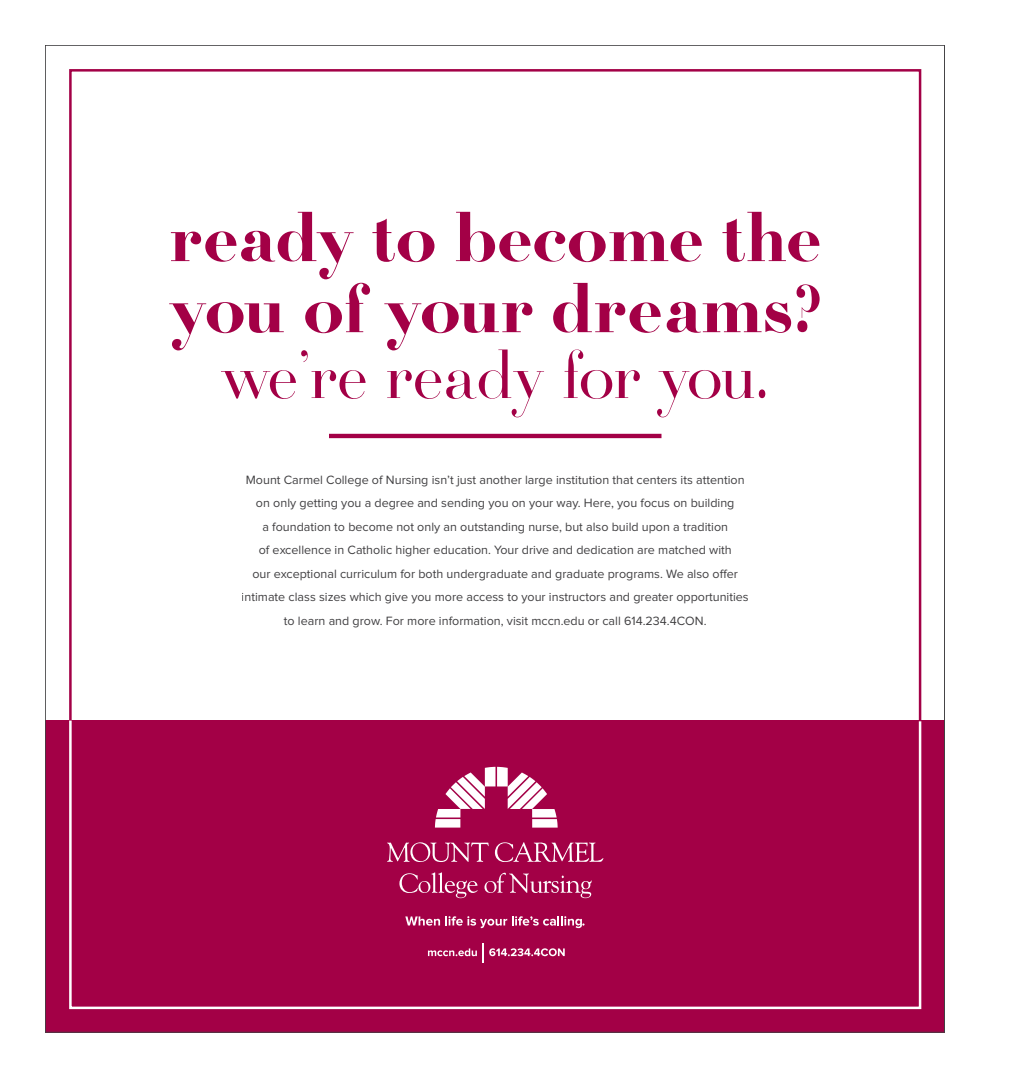
<style>
.page{position:relative;width:1013px;height:1080px;background:#fff}
.page>*{position:absolute;margin:0;border:0;box-sizing:border-box;transform-origin:0 0}
.t1{font:70.75px/71.1px "Firmin Didot Bld";color:#a30046}
.t2{font:70.75px "Firmin Didot Rmn";letter-spacing:-.02em;color:#a30046}
.t3{font:12.5px/23.5px "Proxima Nova";color:#414042;text-align:center}
</style>
<div class="page">
<div style="left:45px;top:721px;width:899px;height:312px;background:#a30046"></div>
<hr style="left:329px;top:434px;width:332px;height:4px;background:#a30046">
<svg style="left:68px;top:718px;width:854px;height:292px"></svg>
<h1 class="t1" style="left:169px;top:201px;width:653px">ready to become the you of your dreams?</h1>
<h1 class="t2" style="left:221px;top:332px;width:550px">we’re ready for you.</h1>
<p class="t3" style="left:242px;top:468px;width:508px">Mount Carmel College of Nursing isn’t just another large institution that centers its attention on only getting you a degree and sending you on your way. Here, you focus on building<br>a foundation to become not only an outstanding nurse, but also build upon a tradition<br>of excellence in Catholic higher education. Your drive and dedication are matched with<br>our exceptional curriculum for both undergraduate and graduate programs. We also offer intimate class sizes which give you more access to your instructors and greater opportunities to learn and grow. For more information, visit mccn.edu or call 614.234.4CON.</p>
</div>
